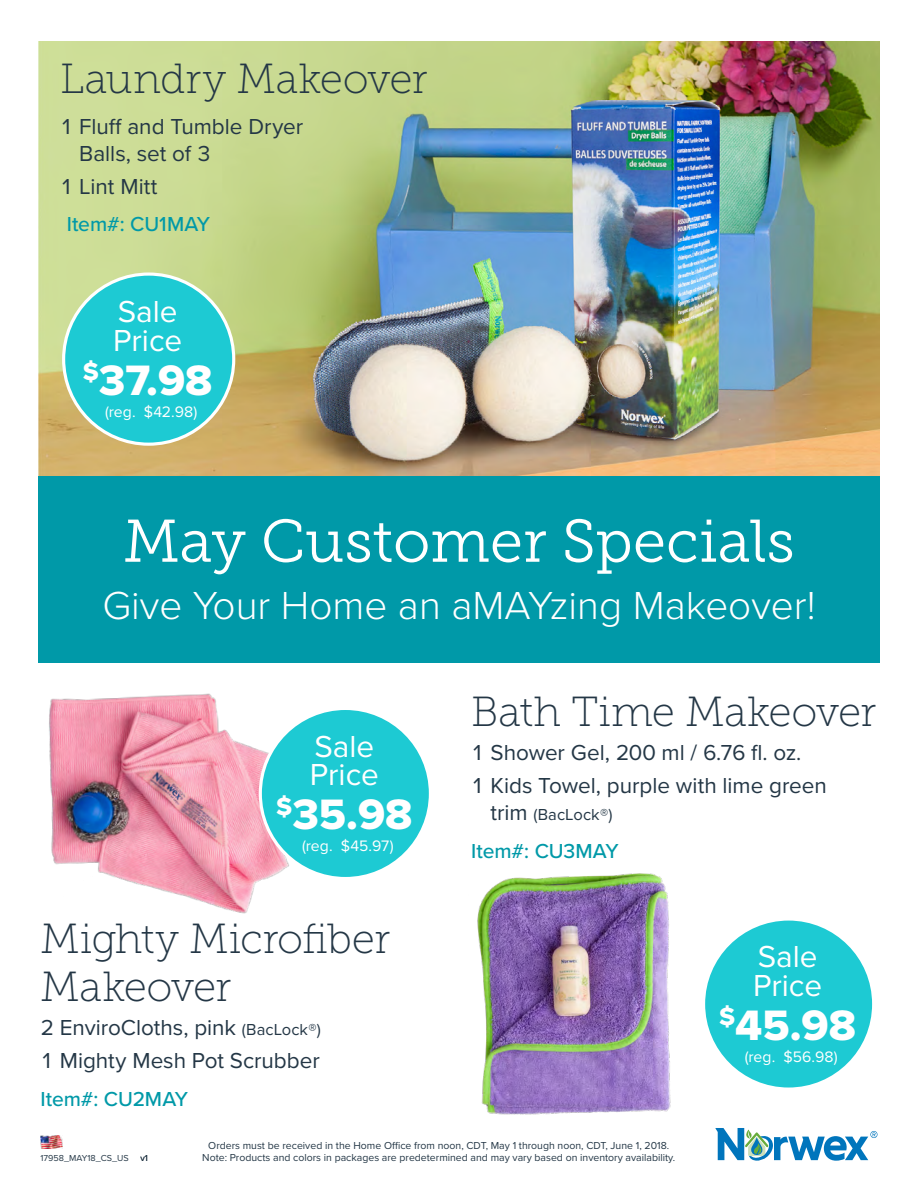
<style>
.page{position:relative;width:918px;height:1188px;background:#fff}
.page>*{position:absolute;margin:0;border:0;box-sizing:border-box;transform-origin:0 0}
.t1{font:60px "Museo Slab 300";color:#fff}
.t2{font:44.1px "Proxima Nova Extrabld";color:#fff}
.t3{font:42px/48px "Museo Slab 100";letter-spacing:-.015em;color:#243746}
.t4{font:300 40.5px "Proxima Nova";color:#fff}
.t5{font:31.5px/28.3px "Proxima Nova";color:#fff}
.t6{font:22.5px/33.8px "Proxima Nova";color:#243746}
.t7{font:500 21px "Proxima Nova";letter-spacing:-.005em;color:#0099a8}
.t8{font:16.5px "Proxima Nova";letter-spacing:.005em;color:#243746}
.t9{font:15.75px "Proxima Nova";color:#fff}
.t10{font:10.5px "Proxima Nova";color:#243746}
.t11{font:9px "Proxima Nova";color:#243746}
.s1{font-size:16.5px}
.s2{font-size:22.5px}
</style>
<div class="page">
<svg style="left:716px;top:1128px;width:162px;height:33px"></svg>
<img style="left:40px;top:1136px;width:22px;height:12px">
<img style="left:49px;top:693px;width:240px;height:221px">
<div style="left:260px;top:708px;width:170px;height:171px;background:#1dcad3;border-radius:50%"></div>
<div style="left:704px;top:919px;width:170px;height:170px;background:#1dcad3;border-radius:50%"></div>
<img style="left:477px;top:873px;width:194px;height:242px">
<img style="left:38px;top:41px;width:842px;height:436px">
<div style="left:64px;top:274px;width:170px;height:170px;background:#1dcad3;border-radius:50%"></div>
<div style="left:38px;top:477px;width:842px;height:186px;background:#0099a8"></div>
<h3 class="t3" style="left:60px;top:55px;width:369px">Laundry Makeover</h3>
<h3 class="t6" style="left:79px;top:112px;width:225px;line-height:27px;text-indent:-19px">1 Fluff and Tumble Dryer<br>Balls, set of 3</h3>
<h3 class="t6" style="left:60px;top:168px;width:99px">1 Lint Mitt</h3>
<h3 class="t7" style="left:67px;top:208px;width:145px">Item#: CU1MAY</h3>
<h3 class="t5" style="left:113px;top:296px;width:71px">Sale<br>Price</h3>
<h2 class="t2" style="left:83px;top:347px;width:131px"><sup>$</sup>37.98</h2>
<h3 class="t9" style="left:105px;top:400px;width:94px">(reg. $42.98)</h3>
<h1 class="t1" style="left:123px;top:508px;width:673px">May Customer Specials</h1>
<h3 class="t4" style="left:102px;top:575px;width:715px">Give Your Home an aMAYzing Makeover!</h3>
<h3 class="t5" style="left:310px;top:731px;width:71px">Sale<br>Price</h3>
<h2 class="t2" style="left:276px;top:782px;width:138px"><sup>$</sup>35.98</h2>
<h3 class="t9" style="left:302px;top:834px;width:93px">(reg. $45.97)</h3>
<h3 class="t3" style="left:40px;top:915px;width:351px">Mighty Microfiber<br>Makeover</h3>
<h3 class="t6" style="left:40px;top:1009px;width:282px">2 EnviroCloths, pink <span class="s1">(BacLock®)<br></span>1 Mighty Mesh Pot Scrubber</h3>
<h3 class="t7" style="left:41px;top:1083px;width:149px">Item#: CU2MAY</h3>
<h3 class="t3" style="left:471px;top:688px;width:407px">Bath Time Makeover</h3>
<h3 class="t6" style="left:471px;top:734px;width:357px">1 Shower Gel, 200 ml / 6.76 fl. oz.<br>1 Kids Towel, purple with lime green</h3>
<h3 class="t8" style="left:490px;top:803px;width:123px"><span class="s2">trim</span> (BacLock®)</h3>
<h3 class="t7" style="left:471px;top:835px;width:149px">Item#: CU3MAY</h3>
<h3 class="t5" style="left:753px;top:941px;width:71px">Sale<br>Price</h3>
<h2 class="t2" style="left:719px;top:992px;width:138px"><sup>$</sup>45.98</h2>
<h3 class="t9" style="left:745px;top:1045px;width:94px">(reg. $56.98)</h3>
<p class="t10" style="left:208px;top:1138px;width:462px">Orders must be received in the Home Office from noon, CDT, May 1 through noon, CDT, June 1, 2018.</p>
<p class="t11" style="left:41px;top:1151px;width:90px">17958_MAY18_CS_US</p>
<p class="t11" style="left:141px;top:1151px;width:9px">v1</p>
<p class="t10" style="left:202px;top:1150px;width:474px">Note: Products and colors in packages are predetermined and may vary based on inventory availability.</p>
</div>
